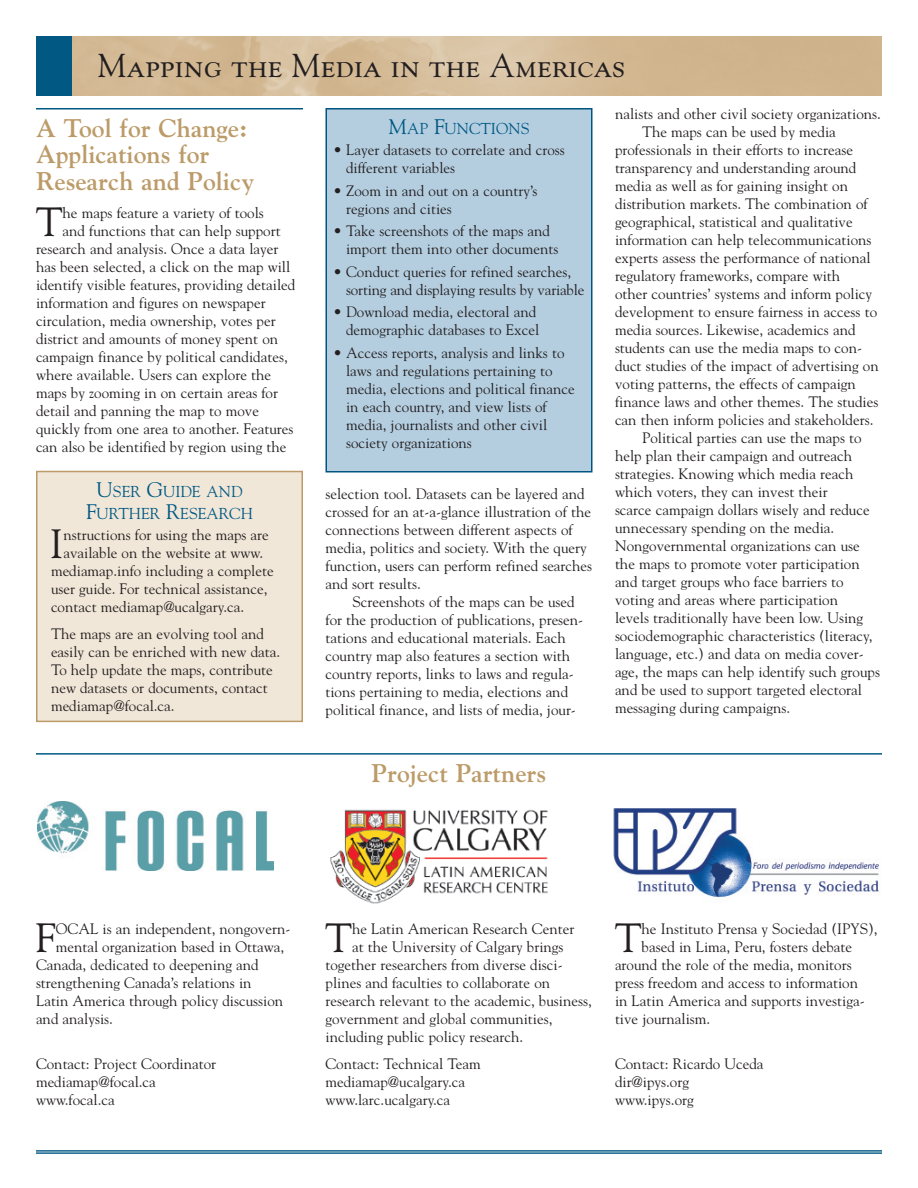
<style>
.page{position:relative;width:918px;height:1188px;background:#fff}
.page>*{position:absolute;margin:0;border:0;box-sizing:border-box;transform-origin:0 0}
.t1{font:40.5px "Goudy";color:#231f20}
.t2{font:33px "Goudy SC";color:#231f20}
.t3{font:25.5px/27px "Goudy Bold Os F";color:#bc9b69}
.t4{font:15.75px/22.5px "Goudy SC";color:#005883;text-align:center}
.t5{font:15px/18px "Goudy";color:#231f20}
.s1{font-size:21px}
</style>
<div class="page">
<div style="left:36px;top:36px;width:36px;height:59px;background:#005883"></div>
<hr style="left:36px;top:1150px;width:846px;height:1px;background:#005883">
<hr style="left:36px;top:1151px;width:846px;height:2px;background:#005883">
<hr style="left:36px;top:1153px;width:846px;height:1px;background:#005883">
<hr style="left:36px;top:108px;width:267px;height:2px;background:#005883">
<img style="left:614px;top:808px;width:265px;height:90px">
<img style="left:37px;top:802px;width:237px;height:69px">
<img style="left:330px;top:809px;width:218px;height:95px">
<div style="left:326px;top:109px;width:266px;height:363px;background:#b4cee0"></div>
<div style="left:326px;top:108px;width:266px;height:365px;border:2px solid #005480"></div>
<div style="left:37px;top:472px;width:265px;height:249px;background:#f1e7d8"></div>
<div style="left:36px;top:471px;width:267px;height:251px;border:2px solid #bc9b69"></div>
<hr style="left:36px;top:753px;width:846px;height:2px;background:#005883">
<h2 class="t2" style="left:98px;top:53px;width:529px">Mapping the Media in the Americas</h2>
<h3 class="t3" style="left:36px;top:116px;width:220px">A Tool for Change:<br>Applications for<br>Research and Policy</h3>
<h1 class="t1" style="left:36px;top:198px;width:29px">T</h1>
<p class="t5" style="left:63px;top:203px;width:203px">he maps feature a variety of tools</p>
<p class="t5" style="left:63px;top:221px;width:220px">and functions that can help support</p>
<p class="t5" style="left:36px;top:239px;width:244px">research and analysis. Once a data layer</p>
<p class="t5" style="left:36px;top:257px;width:256px">has been selected, a click on the map will</p>
<p class="t5" style="left:36px;top:275px;width:261px">identify visible features, providing detailed</p>
<p class="t5" style="left:36px;top:293px;width:231px">information and figures on newspaper</p>
<p class="t5" style="left:36px;top:311px;width:241px">circulation, media ownership, votes per</p>
<p class="t5" style="left:36px;top:329px;width:244px">district and amounts of money spent on</p>
<p class="t5" style="left:36px;top:347px;width:253px">campaign finance by political candidates,</p>
<p class="t5" style="left:36px;top:365px;width:237px">where available. Users can explore the</p>
<p class="t5" style="left:36px;top:383px;width:244px">maps by zooming in on certain areas for</p>
<p class="t5" style="left:36px;top:401px;width:225px">detail and panning the map to move</p>
<p class="t5" style="left:36px;top:419px;width:259px">quickly from one area to another. Features</p>
<p class="t5" style="left:36px;top:437px;width:252px">can also be identified by region using the</p>
<p class="t4" style="left:86px;top:481px;width:168px"><span class="s1">U</span>SER <span class="s1">G</span>UIDE AND<br><span class="s1">F</span>URTHER <span class="s1">R</span>ESEARCH</p>
<h1 class="t1" style="left:50px;top:521px;width:15px">I</h1>
<p class="t5" style="left:63px;top:526px;width:207px">nstructions for using the maps are</p>
<p class="t5" style="left:63px;top:544px;width:201px">available on the website at www.</p>
<p class="t5" style="left:51px;top:562px;width:224px">mediamap.info including a complete</p>
<p class="t5" style="left:51px;top:580px;width:218px">user guide. For technical assistance,</p>
<p class="t5" style="left:51px;top:598px;width:195px">contact mediamap@ucalgary.ca.</p>
<p class="t5" style="left:51px;top:625px;width:231px">The maps are an evolving tool and easily can be enriched with new data.<br>To help update the maps, contribute new datasets or documents, contact mediamap@focal.ca.</p>
<p class="t4" style="left:389px;top:119px;width:142px"><span class="s1">M</span>AP <span class="s1">F</span>UNCTIONS</p>
<p class="t5" style="left:346px;top:141px;width:220px;text-indent:-13px">• Layer datasets to correlate and cross different variables</p>
<p class="t5" style="left:346px;top:181px;width:193px;text-indent:-13px">• Zoom in and out on a country’s regions and cities</p>
<p class="t5" style="left:346px;top:222px;width:214px;text-indent:-13px">• Take screenshots of the maps and import them into other documents</p>
<p class="t5" style="left:346px;top:262px;width:240px;text-indent:-13px">• Conduct queries for refined searches, sorting and displaying results by variable</p>
<p class="t5" style="left:333px;top:303px;width:208px;text-align:right">• Download media, electoral and demographic databases to Excel</p>
<p class="t5" style="left:346px;top:343px;width:230px;text-indent:-13px">• Access reports, analysis and links to laws and regulations pertaining to media, elections and political finance in each country, and view lists of media, journalists and other civil society organizations</p>
<p class="t5" style="left:326px;top:485px;width:268px">selection tool. Datasets can be layered and crossed for an at-a-glance illustration of the connections between different aspects of media, politics and society. With the query function, users can perform refined searches and sort results.</p>
<p class="t5" style="left:326px;top:593px;width:259px;text-indent:27px">Screenshots of the maps can be used for the production of publications, presen&shy;tations and educational materials. Each country map also features a section with country reports, links to laws and regula&shy;tions pertaining to media, elections and political finance, and lists of media, jour-</p>
<h3 class="t3" style="left:372px;top:761px;width:176px">Project Partners</h3>
<p class="t5" style="left:615px;top:105px;width:267px">nalists and other civil society organizations.</p>
<p class="t5" style="left:642px;top:123px;width:195px">The maps can be used by media</p>
<p class="t5" style="left:615px;top:141px;width:240px">professionals in their efforts to increase</p>
<p class="t5" style="left:615px;top:159px;width:243px">transparency and understanding around</p>
<p class="t5" style="left:615px;top:177px;width:235px">media as well as for gaining insight on</p>
<p class="t5" style="left:615px;top:195px;width:254px">distribution markets. The combination of</p>
<p class="t5" style="left:615px;top:213px;width:239px">geographical, statistical and qualitative</p>
<p class="t5" style="left:615px;top:231px;width:258px">information can help telecommunications</p>
<p class="t5" style="left:615px;top:249px;width:257px">experts assess the performance of national</p>
<p class="t5" style="left:615px;top:267px;width:227px">regulatory frameworks, compare with</p>
<p class="t5" style="left:615px;top:285px;width:259px">other countries’ systems and inform policy</p>
<p class="t5" style="left:615px;top:303px;width:264px">development to ensure fairness in access to</p>
<p class="t5" style="left:615px;top:321px;width:242px">media sources. Likewise, academics and</p>
<p class="t5" style="left:615px;top:339px;width:249px">students can use the media maps to con-</p>
<p class="t5" style="left:615px;top:357px;width:265px">duct studies of the impact of advertising on</p>
<p class="t5" style="left:615px;top:375px;width:242px">voting patterns, the effects of campaign</p>
<p class="t5" style="left:615px;top:393px;width:265px">finance laws and other themes. The studies</p>
<p class="t5" style="left:615px;top:411px;width:260px">can then inform policies and stakeholders.</p>
<p class="t5" style="left:642px;top:429px;width:221px">Political parties can use the maps to</p>
<p class="t5" style="left:615px;top:447px;width:239px">help plan their campaign and outreach</p>
<p class="t5" style="left:615px;top:465px;width:240px">strategies. Knowing which media reach</p>
<p class="t5" style="left:615px;top:483px;width:214px">which voters, they can invest their</p>
<p class="t5" style="left:615px;top:501px;width:256px">scarce campaign dollars wisely and reduce</p>
<p class="t5" style="left:615px;top:519px;width:221px">unnecessary spending on the media.</p>
<p class="t5" style="left:615px;top:537px;width:246px">Nongovernmental organizations can use</p>
<p class="t5" style="left:615px;top:555px;width:246px">the maps to promote voter participation</p>
<p class="t5" style="left:615px;top:573px;width:230px">and target groups who face barriers to</p>
<p class="t5" style="left:615px;top:591px;width:225px">voting and areas where participation</p>
<p class="t5" style="left:615px;top:609px;width:250px">levels traditionally have been low. Using</p>
<p class="t5" style="left:615px;top:627px;width:259px">sociodemographic characteristics (literacy,</p>
<p class="t5" style="left:615px;top:645px;width:250px">language, etc.) and data on media cover-</p>
<p class="t5" style="left:615px;top:663px;width:267px">age, the maps can help identify such groups</p>
<p class="t5" style="left:615px;top:681px;width:249px">and be used to support targeted electoral</p>
<p class="t5" style="left:615px;top:699px;width:177px">messaging during campaigns.</p>
<h1 class="t1" style="left:36px;top:914px;width:22px">F</h1>
<p class="t5" style="left:56px;top:920px;width:236px">OCAL is an independent, nongovern-</p>
<p class="t5" style="left:56px;top:938px;width:230px">mental organization based in Ottawa,</p>
<p class="t5" style="left:36px;top:956px;width:224px">Canada, dedicated to deepening and</p>
<p class="t5" style="left:36px;top:974px;width:217px">strengthening Canada’s relations in</p>
<p class="t5" style="left:36px;top:992px;width:249px">Latin America through policy discussion</p>
<p class="t5" style="left:36px;top:1010px;width:79px">and analysis.</p>
<p class="t5" style="left:36px;top:1055px;width:182px">Contact: Project Coordinator mediamap@focal.ca www.focal.ca</p>
<h1 class="t1" style="left:325px;top:914px;width:29px">T</h1>
<p class="t5" style="left:352px;top:920px;width:224px">he Latin American Research Center</p>
<p class="t5" style="left:352px;top:938px;width:213px">at the University of Calgary brings</p>
<p class="t5" style="left:326px;top:956px;width:239px">together researchers from diverse disci-</p>
<p class="t5" style="left:326px;top:974px;width:226px">plines and faculties to collaborate on</p>
<p class="t5" style="left:326px;top:992px;width:268px">research relevant to the academic, business,</p>
<p class="t5" style="left:326px;top:1010px;width:228px">government and global communities,</p>
<p class="t5" style="left:326px;top:1028px;width:199px">including public policy research.</p>
<p class="t5" style="left:326px;top:1055px;width:157px">Contact: Technical Team mediamap@ucalgary.ca www.larc.ucalgary.ca</p>
<h1 class="t1" style="left:615px;top:914px;width:29px">T</h1>
<p class="t5" style="left:642px;top:920px;width:238px">he Instituto Prensa y Sociedad (IPYS),</p>
<p class="t5" style="left:642px;top:938px;width:212px">based in Lima, Peru, fosters debate</p>
<p class="t5" style="left:615px;top:956px;width:238px">around the role of the media, monitors</p>
<p class="t5" style="left:615px;top:974px;width:245px">press freedom and access to information</p>
<p class="t5" style="left:615px;top:992px;width:251px">in Latin America and supports investiga-</p>
<p class="t5" style="left:615px;top:1010px;width:97px">tive journalism.</p>
<p class="t5" style="left:615px;top:1055px;width:150px">Contact: Ricardo Uceda dir@ipys.org www.ipys.org</p>
</div>
